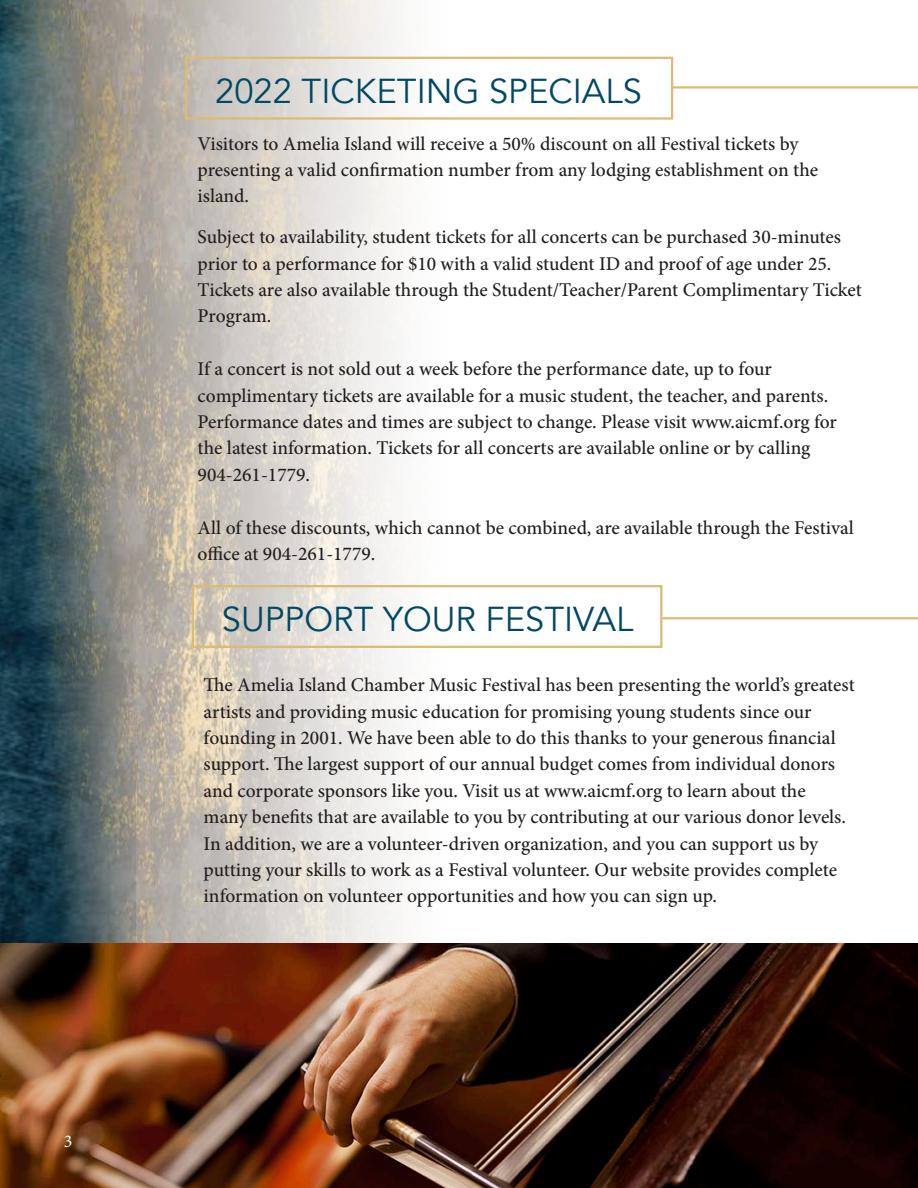
<style>
.page{position:relative;width:918px;height:1188px;background:#fff}
.page>*{position:absolute;margin:0;border:0;box-sizing:border-box;transform-origin:0 0}
.t1{font:34.5px "Avenir";color:#004964}
.t2{font:500 19.5px/26.4px "Minion Pro";letter-spacing:-.005em;color:#231f20}
.t3{font:18px "Minion Pro";color:#fff}
</style>
<div class="page">
<img style="left:135px;top:0;width:315px;height:944px">
<img style="left:0;top:0;width:135px;height:944px">
<div style="left:185px;top:57px;width:488px;height:63px;border:2px solid #dabc72"></div>
<hr style="left:672px;top:86px;width:246px;height:3px;background:#dabc72">
<div style="left:192px;top:585px;width:470px;height:63px;border:2px solid #dabc72"></div>
<hr style="left:662px;top:617px;width:256px;height:2px;background:#dabc72">
<img style="left:0;top:944px;width:918px;height:244px">
<p class="t3" style="left:64px;top:1129px;width:10px">3</p>
<p class="t1" style="left:215px;top:70px;width:428px">2022 TICKETING SPECIALS</p>
<p class="t2" style="left:198px;top:130px;width:622px">Visitors to Amelia Island will receive a 50% discount on all Festival tickets by presenting a valid confirmation number from any lodging establishment on the island.</p>
<p class="t2" style="left:198px;top:224px;width:666px">Subject to availability, student tickets for all concerts can be purchased 30-minutes prior to a performance for $10 with a valid student ID and proof of age under 25.<br>Tickets are also available through the Student/Teacher/Parent Complimentary Ticket Program.</p>
<p class="t2" style="left:198px;top:356px;width:632px">If a concert is not sold out a week before the performance date, up to four complimentary tickets are available for a music student, the teacher, and parents.</p>
<p class="t2" style="left:198px;top:409px;width:641px">Performance dates and times are subject to change. Please visit www.aicmf.org for the latest information. Tickets for all concerts are available online or by calling</p>
<p class="t2" style="left:198px;top:462px;width:114px">904-261-1779.</p>
<p class="t2" style="left:198px;top:514px;width:658px">All of these discounts, which cannot be combined, are available through the Festival office at 904-261-1779.</p>
<p class="t1" style="left:222px;top:598px;width:413px">SUPPORT YOUR FESTIVAL</p>
<p class="t2" style="left:204px;top:672px;width:653px">The Amelia Island Chamber Music Festival has been presenting the world’s greatest artists and providing music education for promising young students since our founding in 2001. We have been able to do this thanks to your generous financial support. The largest support of our annual budget comes from individual donors and corporate sponsors like you. Visit us at www.aicmf.org to learn about the<br>many benefits that are available to you by contributing at our various donor levels.<br>In addition, we are a volunteer-driven organization, and you can support us by putting your skills to work as a Festival volunteer. Our website provides complete information on volunteer opportunities and how you can sign up.</p>
</div>
